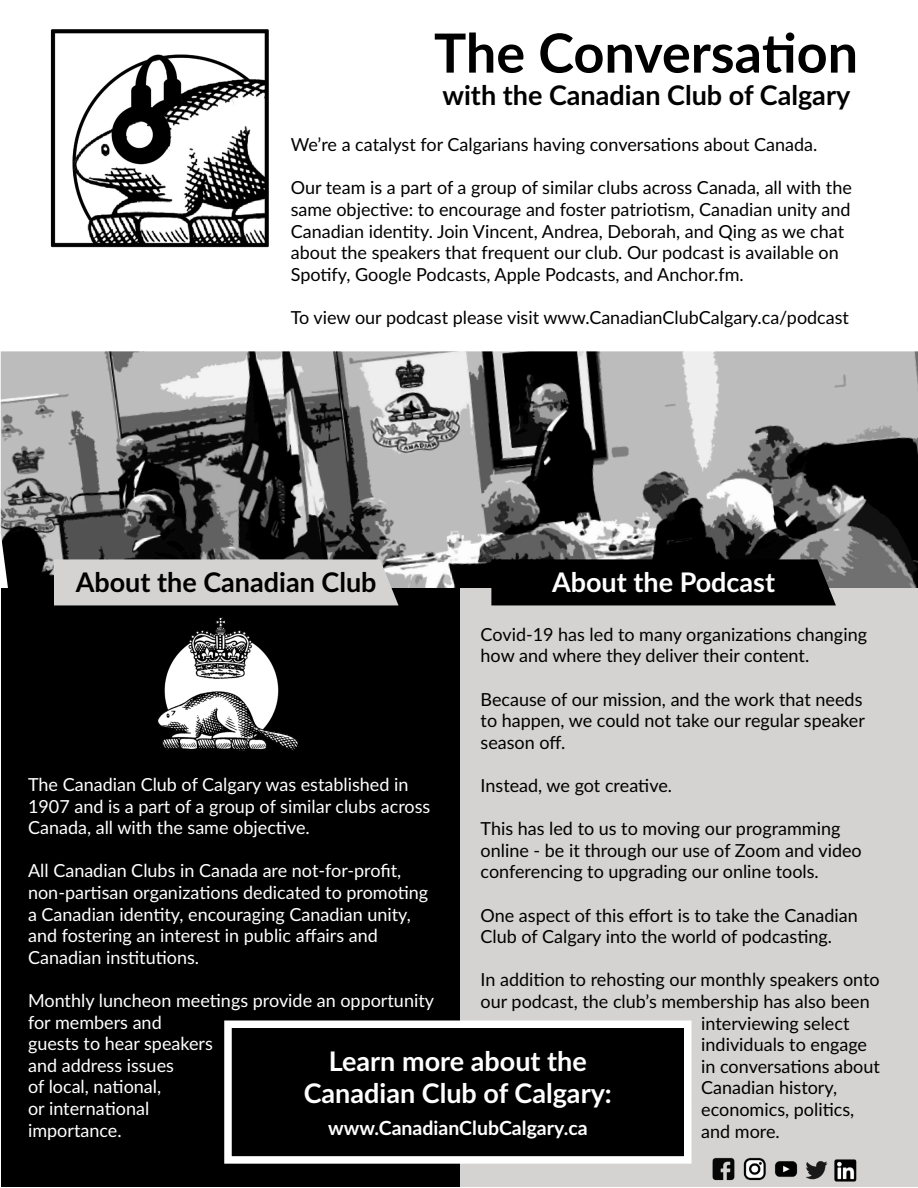
<style>
.page{position:relative;width:918px;height:1188px;background:#fff}
.page>*{position:absolute;margin:0;border:0;box-sizing:border-box;transform-origin:0 0}
.t1{font:700 54px "Lato";color:#000}
.t2{font:700 27px "Lato";color:#fff}
.t3{font:700 27px "Lato";color:#000}
.t4{font:700 19.5px "Lato";color:#fff}
.t5{font:18px/21.6px "Lato";color:#000}
.t6{font:18px/21.6px "Lato";color:#fff}
</style>
<div class="page">
<img style="left:1px;top:351px;width:917px;height:237px">
<img style="left:50px;top:29px;width:219px;height:219px">
<div style="left:1px;top:588px;width:459px;height:599px;background:#000"></div>
<div style="left:460px;top:588px;width:458px;height:599px;background:#d4d3d2"></div>
<div style="left:54px;top:559px;width:345px;height:46px;background:#d4d3d2"></div>
<div style="left:491px;top:559px;width:345px;height:46px;background:#000"></div>
<img style="left:157px;top:617px;width:142px;height:134px">
<div style="left:224px;top:1021px;width:468px;height:143px;background:#000;border:8px solid #fff"></div>
<img style="left:712px;top:1157px;width:145px;height:25px">
<p class="t1" style="left:434px;top:13px;width:426px">The Conversation</p>
<p class="t3" style="left:442px;top:75px;width:409px">with the Canadian Club of Calgary</p>
<p class="t5" style="left:291px;top:133px;width:528px">We’re a catalyst for Calgarians having conversations about Canada.</p>
<p class="t5" style="left:291px;top:176px;width:563px">Our team is a part of a group of similar clubs across Canada, all with the same objective: to encourage and foster patriotism, Canadian unity and Canadian identity. Join Vincent, Andrea, Deborah, and Qing as we chat about the speakers that frequent our club. Our podcast is available on Spotify, Google Podcasts, Apple Podcasts, and Anchor.fm.</p>
<p class="t5" style="left:291px;top:306px;width:560px">To view our podcast please visit www.CanadianClubCalgary.ca/podcast</p>
<p class="t3" style="left:76px;top:562px;width:302px">About the Canadian Club</p>
<p class="t2" style="left:552px;top:562px;width:225px">About the Podcast</p>
<p class="t5" style="left:481px;top:623px;width:388px">Covid-19 has led to many organizations changing how and where they deliver their content.</p>
<p class="t5" style="left:481px;top:688px;width:386px">Because of our mission, and the work that needs to happen, we could not take our regular speaker season off.</p>
<p class="t5" style="left:481px;top:774px;width:193px">Instead, we got creative.</p>
<p class="t5" style="left:481px;top:817px;width:383px">This has led to us to moving our programming online - be it through our use of Zoom and video conferencing to upgrading our online tools.</p>
<p class="t5" style="left:481px;top:904px;width:379px">One aspect of this effort is to take the Canadian<br>Club of Calgary into the world of podcasting.</p>
<p class="t5" style="left:481px;top:968px;width:401px">In addition to rehosting our monthly speakers onto</p>
<p class="t5" style="left:481px;top:990px;width:391px">our podcast, the club’s membership has also been</p>
<p class="t5" style="left:701px;top:1012px;width:150px">interviewing select</p>
<p class="t5" style="left:701px;top:1033px;width:167px">individuals to engage</p>
<p class="t5" style="left:701px;top:1055px;width:180px">in conversations about</p>
<p class="t5" style="left:701px;top:1076px;width:137px">Canadian history,</p>
<p class="t5" style="left:701px;top:1098px;width:154px">economics, politics,</p>
<p class="t5" style="left:701px;top:1120px;width:80px">and more.</p>
<p class="t6" style="left:28px;top:773px;width:404px">The Canadian Club of Calgary was established in<br>1907 and is a part of a group of similar clubs across<br>Canada, all with the same objective.</p>
<p class="t6" style="left:28px;top:859px;width:402px">All Canadian Clubs in Canada are not-for-profit, non-partisan organizations dedicated to promoting a Canadian identity, encouraging Canadian unity, and fostering an interest in public affairs and Canadian institutions.</p>
<p class="t6" style="left:28px;top:989px;width:408px">Monthly luncheon meetings provide an opportunity for members and<br>guests to hear speakers<br>and address issues<br>of local, national,<br>or international<br>importance.</p>
<p class="t2" style="left:329px;top:1041px;width:260px">Learn more about the</p>
<p class="t2" style="left:304px;top:1073px;width:310px">Canadian Club of Calgary:</p>
<p class="t4" style="left:328px;top:1113px;width:261px">www.CanadianClubCalgary.ca</p>
</div>
